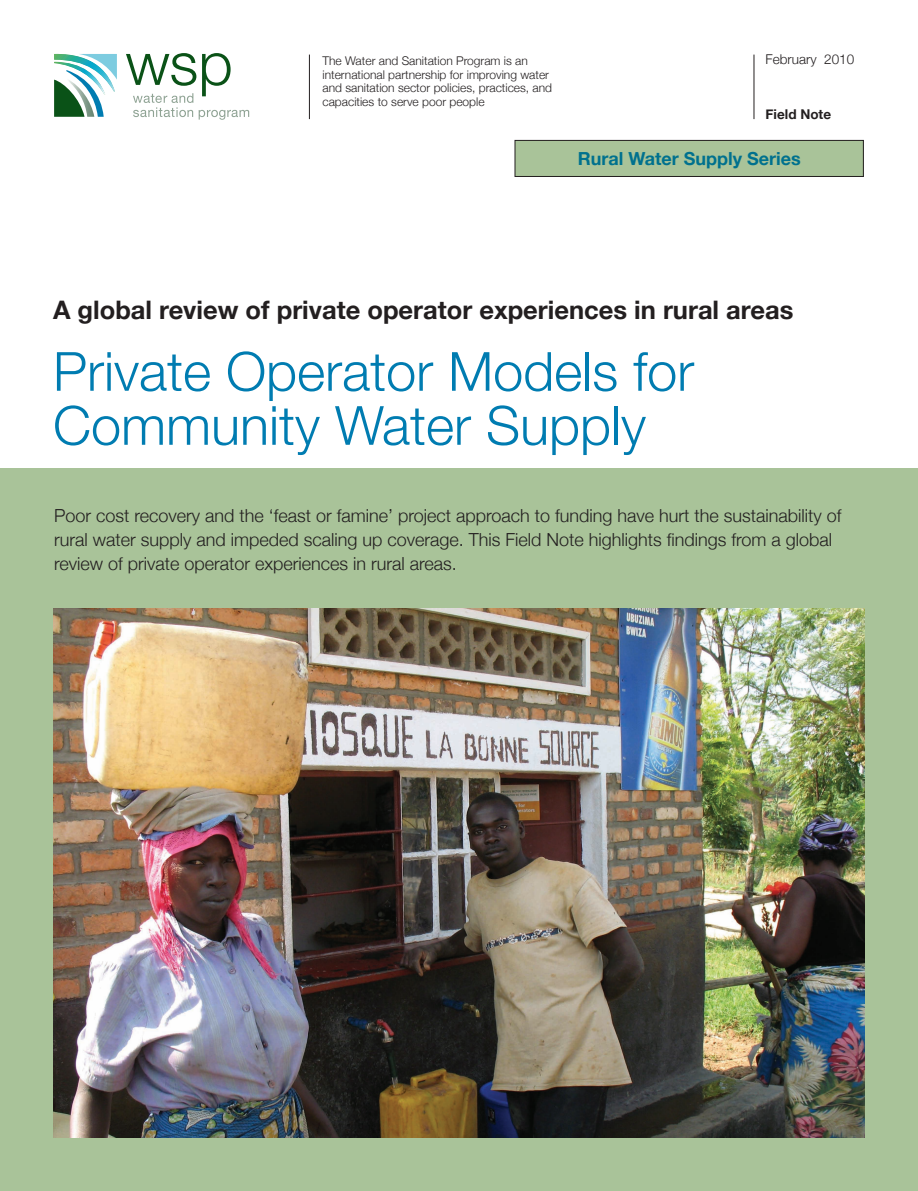
<style>
.page{position:relative;width:918px;height:1191px;background:#fff}
.page>*{position:absolute;margin:0;border:0;box-sizing:border-box;transform-origin:0 0}
.t1{font:300 54px/54px "Helvetica Neue";color:#007cb1}
.t2{font:700 25.5px "Helvetica Neue";color:#231f20}
.t3{font:300 18px/24px "Helvetica Neue";color:#231f20}
.t4{font:700 18px "Helvetica Neue";color:#00718e}
.t5{font:300 13.5px "Helvetica Neue";color:#231f20}
.t6{font:700 13.5px "Helvetica Neue";color:#231f20}
.t7{font:300 12px/13.5px "Helvetica Neue";color:#231f20}
</style>
<div class="page">
<div style="left:0;top:469px;width:918px;height:722px;background:#a9c399"></div>
<img style="left:54px;top:608px;width:810px;height:529px">
<hr style="left:754px;top:55px;width:1px;height:64px;background:#231f20">
<div style="left:515px;top:140px;width:348px;height:36px;background:#a9c399"></div>
<div style="left:515px;top:140px;width:349px;height:37px;border:1px solid #231f20"></div>
<hr style="left:309px;top:55px;width:1px;height:64px;background:#231f20">
<svg style="left:126px;top:53px;width:70px;height:33px"></svg>
<svg style="left:202px;top:53px;width:29px;height:43px"></svg>
<svg style="left:133px;top:93px;width:60px;height:24px"></svg>
<svg style="left:199px;top:110px;width:50px;height:10px"></svg>
<svg style="left:54px;top:53px;width:63px;height:64px"></svg>
<p class="t7" style="left:323px;top:54px;width:231px">The Water and Sanitation Program is an international partnership for improving water and sanitation sector policies, practices, and capacities to serve poor people</p>
<p class="t5" style="left:766px;top:51px;width:90px">February 201 0</p>
<p class="t6" style="left:766px;top:106px;width:67px">Field Note</p>
<p class="t4" style="left:578px;top:147px;width:224px">Rural Water Supply Series</p>
<p class="t2" style="left:53px;top:294px;width:742px">A global review of private operator experiences in rural areas</p>
<p class="t1" style="left:53px;top:343px;width:643px">Private Operator Models for<br>Community Water Supply</p>
<p class="t3" style="left:54px;top:503px;width:789px">Poor cost recovery and the ‘feast or famine’ project approach to funding have hurt the sustainability of rural water supply and impeded scaling up coverage. This Field Note highlights findings from a global review of private operator experiences in rural areas.</p>
</div>
